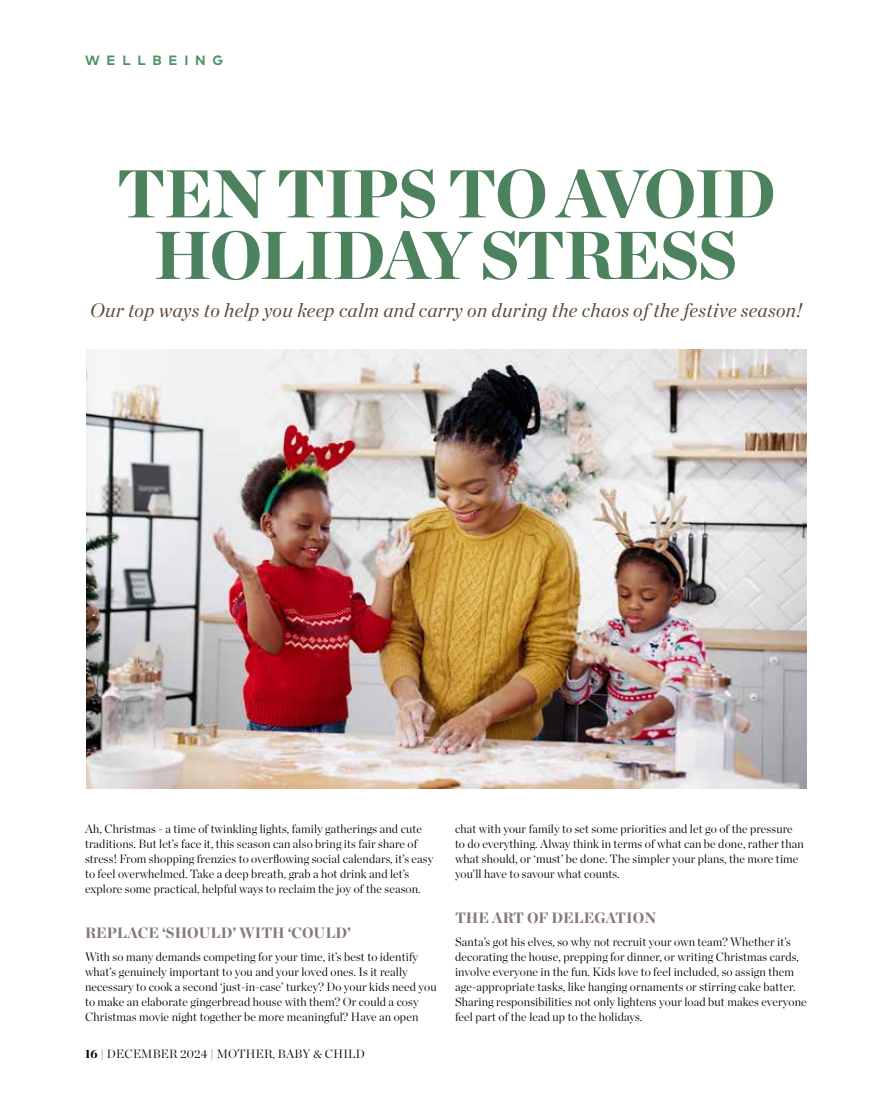
<style>
.page{position:relative;width:893px;height:1106px;background:#fff}
.page>*{position:absolute;margin:0;border:0;box-sizing:border-box;transform-origin:0 0}
.t1{font:900 67.5px/61.5px "Chronicle Display";letter-spacing:-.03em;color:#4d825e;text-align:center}
.t2{font:italic 19.5px "Chronicle Display";letter-spacing:.02em;color:#5c4735}
.t3{font:900 15px "Chronicle Display";color:#857777}
.t4{font:700 13.5px "Mark Pro";letter-spacing:.505em;color:#499267}
.t5{font:300 12px/15px "Chronicle Display";letter-spacing:.01em;color:#000}
.s1{font-weight:900}
</style>
<div class="page">
<img style="left:86px;top:349px;width:721px;height:439px">
<p class="t4" style="left:85px;top:50px;width:140px">WELLBEING</p>
<h1 class="t1" style="left:116px;top:158px;width:661px">TEN TIPS TO AVOID<br>HOLIDAY STRESS</h1>
<h2 class="t2" style="left:90px;top:295px;width:713px">Our top ways to help you keep calm and carry on during the chaos of the festive season!</h2>
<p class="t5" style="left:85px;top:820px;width:350px">Ah, Christmas - a time of twinkling lights, family gatherings and cute traditions. But let’s face it, this season can also bring its fair share of stress! From shopping frenzies to overflowing social calendars, it’s easy to feel overwhelmed. Take a deep breath, grab a hot drink and let’s explore some practical, helpful ways to reclaim the joy of the season.</p>
<p class="t3" style="left:85px;top:920px;width:268px">REPLACE ‘SHOULD’ WITH ‘COULD’</p>
<p class="t5" style="left:85px;top:948px;width:353px">With so many demands competing for your time, it’s best to identify what’s genuinely important to you and your loved ones. Is it really necessary to cook a second ‘just-in-case’ turkey? Do your kids need you to make an elaborate gingerbread house with them? Or could a cosy Christmas movie night together be more meaningful? Have an open</p>
<p class="t5" style="left:85px;top:1045px;width:281px"><span class="s1">16</span> | DECEMBER 2024 | MOTHER, BABY &amp; CHILD</p>
<p class="t5" style="left:455px;top:820px;width:350px">chat with your family to set some priorities and let go of the pressure to do everything. Alway think in terms of what can be done, rather than what should, or ‘must’ be done. The simpler your plans, the more time you’ll have to savour what counts.</p>
<p class="t3" style="left:455px;top:905px;width:203px">THE ART OF DELEGATION</p>
<p class="t5" style="left:455px;top:933px;width:353px">Santa’s got his elves, so why not recruit your own team? Whether it’s decorating the house, prepping for dinner, or writing Christmas cards, involve everyone in the fun. Kids love to feel included, so assign them age-appropriate tasks, like hanging ornaments or stirring cake batter.<br>Sharing responsibilities not only lightens your load but makes everyone feel part of the lead up to the holidays.</p>
</div>
